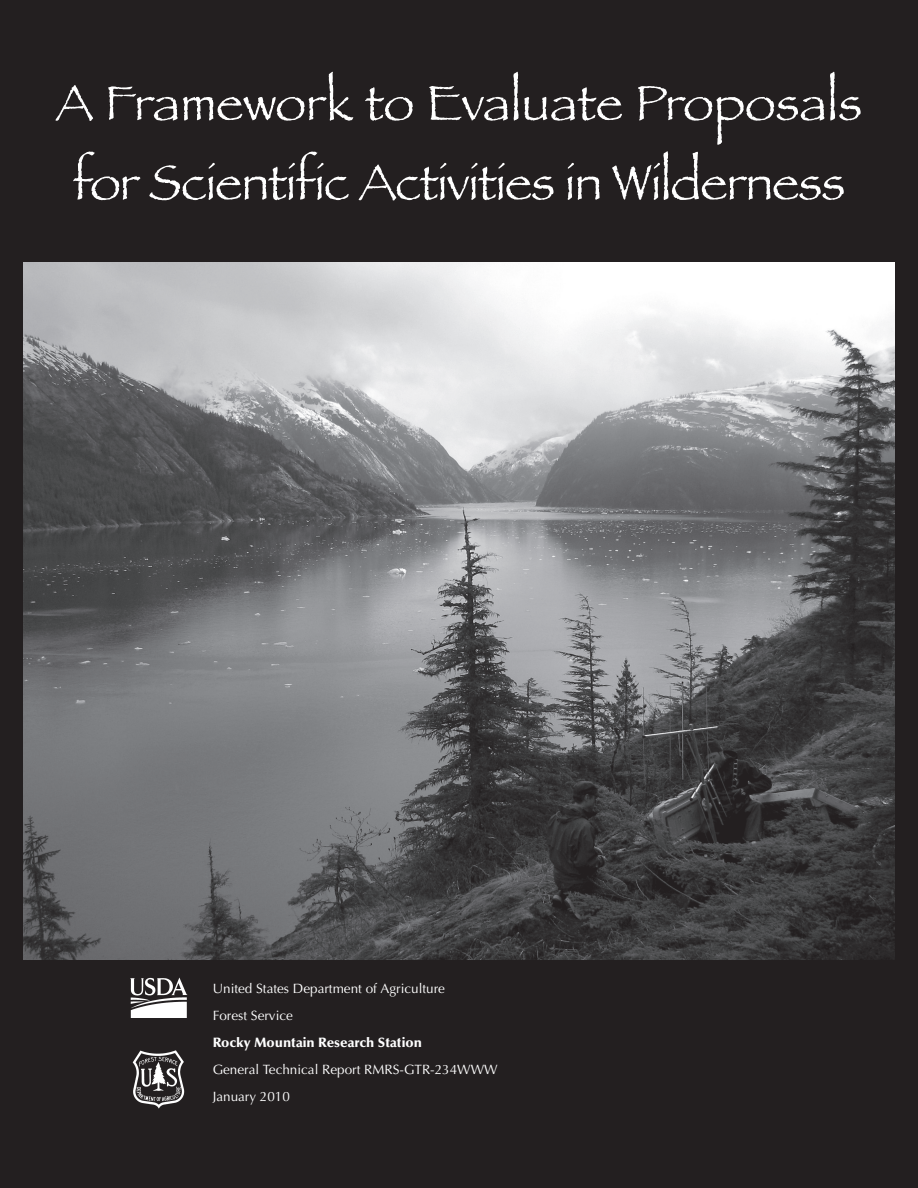
<style>
.page{position:relative;width:918px;height:1188px;background:#231f20}
.page>*{position:absolute;margin:0;border:0;box-sizing:border-box;transform-origin:0 0}
.t1{font:51px/79.5px "Papyrus";letter-spacing:-.02em;color:#fff;text-align:center}
.t2{font:13.5px/27px "Optima";color:#fff}
.t3{font:900 13.5px "Optima";color:#fff}
</style>
<div class="page">
<img style="left:132px;top:1050px;width:53px;height:59px">
<img style="left:130px;top:977px;width:58px;height:40px">
<img style="left:24px;top:263px;width:870px;height:697px">
<h1 class="t1" style="left:56px;top:62px;width:808px">A Framework to Evaluate Proposals for Scientific Activities in Wilderness</h1>
<p class="t2" style="left:213px;top:975px;width:234px">United States Department of Agriculture<br>Forest Service</p>
<p class="t3" style="left:213px;top:1034px;width:211px">Rocky Mountain Research Station</p>
<p class="t2" style="left:213px;top:1056px;width:287px">General Technical Report RMRS-GTR-234WWW<br>January 2010</p>
</div>
